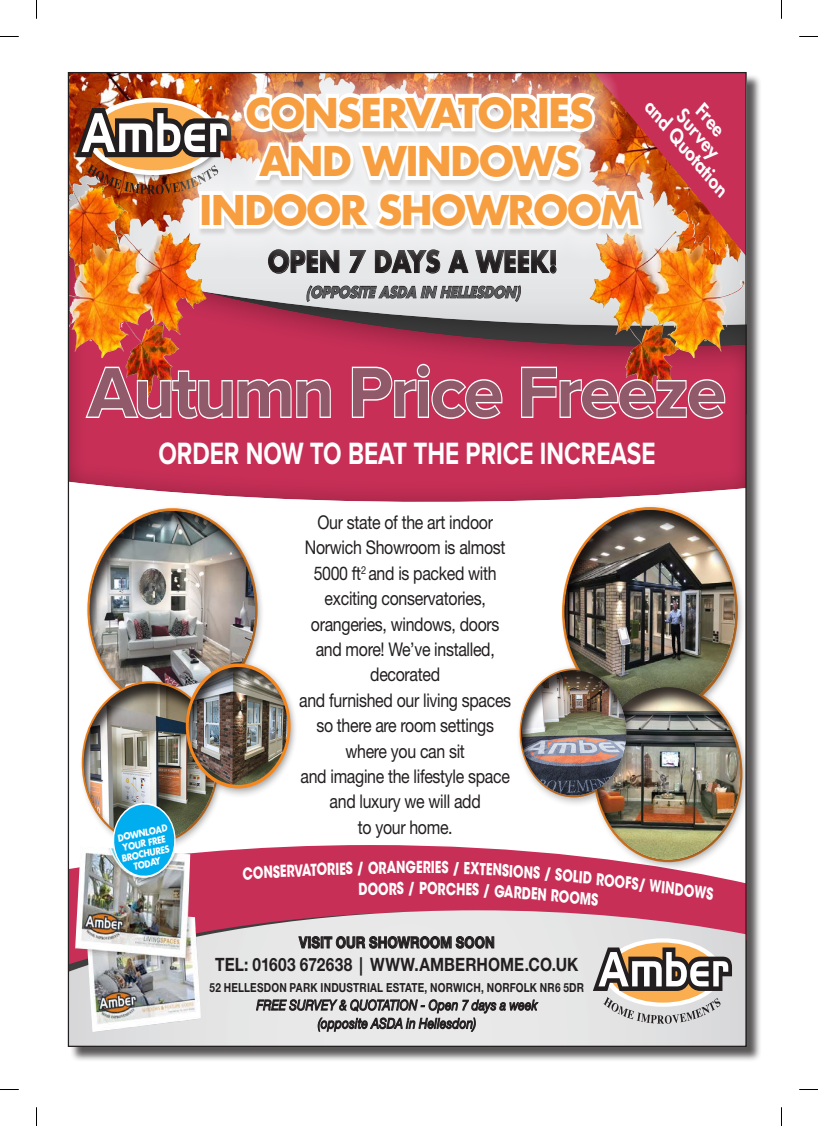
<style>
.page{position:relative;width:818px;height:1126px;background:#fff}
.page>*{position:absolute;margin:0;border:0;box-sizing:border-box;transform-origin:0 0}
.t1{font:700 72.62px "Proxima Nova";letter-spacing:-.03em;color:#905a6a}
.t2{font:700 39.88px/48.6px "Futura Std";letter-spacing:-.03em;color:#f79f40;text-align:center}
.t3{font:700 31.88px "Proxima Nova";color:#fff;scale:.76 1}
.t4{font:700 29px "Futura Std";color:#231f20;scale:.84 1}
.t5{font:18.88px/25.4px "Helvetica Neue LT Std";letter-spacing:-.02em;color:#231f20;text-align:center;scale:.84 1}
.t6{font:italic 800 18.62px "Futura Std";color:#fff}
.t7{font:700 18.38px "Helvetica Neue LT Std";letter-spacing:.005em;color:#231f20;scale:.84 1}
.t8{font:700 16.38px "ITC Avant Garde Std";color:#fff;scale:.76 1}
.t9{font:700 15.5px "Helvetica Neue LT Std";letter-spacing:.01em;color:#231f20;scale:.84 1}
.t10{font:italic 700 15px "Futura Std";color:#57585a;scale:.84 1}
.t11{font:italic 14.12px/18.4px "Helvetica Neue LT Std";letter-spacing:.01em;color:#231f20;text-align:center;scale:.84 1}
.t12{font:700 12.5px "Helvetica Neue LT Std";letter-spacing:.02em;color:#231f20;scale:.8 1}
.t13{font:700 9.38px/10.2px "Futura Std";color:#fff;text-align:center;scale:.85 1}
.s1{font-size:16.25px}
.s2{font-family:"Eurostile LT Std"}
</style>
<div class="page">
<div style="left:70px;top:74px;width:691px;height:988px;background:#231f20;opacity:.75"></div>
<div style="left:68px;top:73px;width:677px;height:973px;background:#fff"></div>
<div style="left:70px;top:845px;width:674px;height:65px;background:#c72f57"></div>
<svg style="left:70px;top:910px;width:674px;height:134px;background:#e1d4d8"></svg>
<div style="left:176px;top:654px;width:122px;height:133px;background:#231f20;opacity:.87"></div>
<svg style="left:298px;top:935px;width:196px;height:13px;background:#9b999a"></svg>
<svg style="left:256px;top:999px;width:282px;height:32px;background:#b2b1b1"></svg>
<img style="left:75px;top:845px;width:126px;height:186px">
<svg style="left:603px;top:938px;width:118px;height:68px"></svg>
<svg style="left:609px;top:942px;width:107px;height:60px"></svg>
<svg style="left:603px;top:996px;width:117px;height:27px;background:#cec6be"></svg>
<svg style="left:592px;top:947px;width:139px;height:43px"></svg>
<div style="left:68px;top:239px;width:677px;height:265px;background:#231f20;opacity:.41"></div>
<svg style="left:306px;top:285px;width:215px;height:17px;background:#a7a7a8"></svg>
<img style="left:624px;top:321px;width:54px;height:44px">
<img style="left:75px;top:74px;width:669px;height:200px">
<img style="left:70px;top:182px;width:10px;height:142px">
<img style="left:125px;top:321px;width:54px;height:44px">
<svg style="left:84px;top:365px;width:248px;height:55px;background:#d15d78"></svg>
<svg style="left:350px;top:362px;width:153px;height:58px"></svg>
<svg style="left:519px;top:365px;width:207px;height:55px"></svg>
<svg style="left:0;top:36px;width:19px;height:1px"></svg>
<svg style="left:799px;top:36px;width:18px;height:1px"></svg>
<svg style="left:0;top:1089px;width:19px;height:1px"></svg>
<svg style="left:799px;top:1089px;width:18px;height:1px"></svg>
<svg style="left:36px;top:0;width:1px;height:19px"></svg>
<svg style="left:36px;top:1107px;width:1px;height:18px"></svg>
<img style="left:82px;top:508px;width:208px;height:376px">
<img style="left:427px;top:507px;width:315px;height:393px">
<h2 class="t2" style="left:199px;top:88px;width:441px">CONSERVATORIES<br>AND WINDOWS<br>INDOOR SHOWROOM</h2>
<p class="t6" style="left:708px;top:100px;width:36px;rotate:50deg">Free</p>
<p class="t6" style="left:657px;top:96px;width:120px;rotate:50deg">and Quotation</p>
<p class="t6" style="left:689px;top:105px;width:58px;rotate:50deg">Survey</p>
<h3 class="t4" style="left:268px;top:242px;width:346px">OPEN 7 DAYS A WEEK!</h3>
<p class="t10" style="left:306px;top:282px;width:261px">(OPPOSITEASDA IN HELLESDON)</p>
<h1 class="t1" style="left:88px;top:338px;width:639px">Autumn Price Freeze</h1>
<h3 class="t3" style="left:158px;top:430px;width:655px">ORDER NOW TO BEAT THE PRICE INCREASE</h3>
<p class="t13" style="left:116px;top:833px;width:61px;rotate:-12deg">DOWNLOAD<br>YOUR FREE<br>BROCHURES<br>TODAY</p>
<p class="t5" style="left:299px;top:509px;width:254px">Our state of the art indoor<br>Norwich Showroom is almost<br>5000 ft<sup>2</sup> and is packed with exciting conservatories, orangeries, windows, doors and more! We’ve installed, decorated<br>and furnished our living spaces so there are room settings where you can sit<br>and imagine the lifestyle space and luxury we will add<br>to your home.</p>
<p class="t8" style="left:263px;top:861px;width:72px;rotate:-3deg">NSERVAT</p>
<p class="t8" style="left:316px;top:858px;width:49px;rotate:-2deg">ORIES</p>
<p class="t8" style="left:356px;top:857px;width:53px;rotate:-1deg">/ ORA</p>
<p class="t8" style="left:396px;top:856px;width:47px">NGER</p>
<p class="t8" style="left:493px;top:858px;width:42px;rotate:4deg">NSIO</p>
<p class="t8" style="left:556px;top:863px;width:50px;rotate:6deg">SOLID</p>
<p class="t8" style="left:597px;top:868px;width:67px;rotate:7deg">ROOFS/</p>
<p class="t8" style="left:650px;top:874px;width:77px;rotate:8deg">WINDO<span class="s1">W</span></p>
<p class="t8" style="left:358px;top:878px;width:52px;rotate:-1deg">DOOR</p>
<p class="t8" style="left:396px;top:877px;width:41px">S/P</p>
<p class="t8" style="left:552px;top:884px;width:64px;rotate:6deg">ROOMS</p>
<p class="t9" style="left:299px;top:932px;width:234px">VISIT OUR SHOWROOM SOON</p>
<p class="t7" style="left:215px;top:952px;width:433px">TEL: 01603 672638 <span class="s2">|</span> WWW.AMBERHOME.CO.UK</p>
<p class="t12" style="left:209px;top:979px;width:469px">52 HELLESDON PARK INDUSTRIAL ESTATE, NORWICH, NORFOLK NR6 5DR</p>
<p class="t11" style="left:256px;top:995px;width:335px">FREE SURVEY &amp; QUOTATION - Open 7 days a week (opposite ASDA in Hellesdon)</p>
</div>
